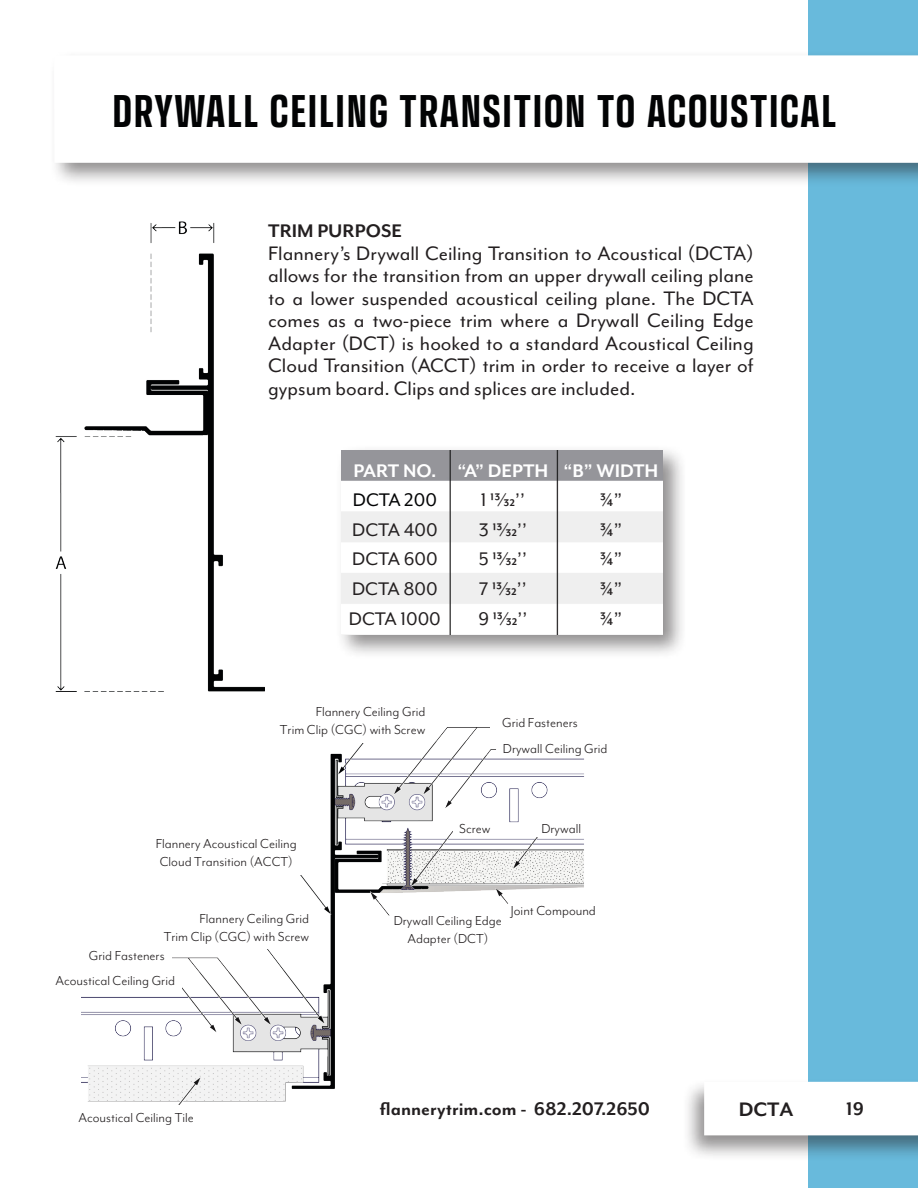
<style>
.page{position:relative;width:918px;height:1188px;background:#fff}
.page>*{position:absolute;margin:0;border:0;box-sizing:border-box;transform-origin:0 0}
.t1{font:700 condensed 45px "Transducer";letter-spacing:.04em;color:#020304}
.t2{font:22.5px/22.5px "Mr Eaves Mod OT";color:#231f20;text-align:justify}
.t3{font:700 22.5px "Mr Eaves Mod OT";color:#231f20}
.t4{font:21px "Mr Eaves Mod OT";color:#231f20}
.t5{font:700 21px "Mr Eaves Mod OT";color:#231f20}
.t6{font:700 21px "Mr Eaves Mod OT";color:#fff}
.t7{font:21px "Mr Eaves Mod OT";color:#020304}
.t8{font:15px/18px "Mr Eaves Mod OT";color:#231f20}
</style>
<div class="page">
<div style="left:808px;top:0;width:110px;height:1188px;background:#68badc"></div>
<div style="left:682px;top:1078px;width:236px;height:84px;background:#231f20;opacity:.5"></div>
<div style="left:704px;top:1081px;width:214px;height:54px;background:#fff"></div>
<div style="left:48px;top:50px;width:870px;height:138px;background:#231f20;opacity:.5"></div>
<div style="left:54px;top:55px;width:864px;height:108px;background:#fff"></div>
<img style="left:56px;top:221px;width:208px;height:470px">
<img style="left:81px;top:727px;width:503px;height:378px">
<div style="left:335px;top:445px;width:353px;height:215px;background:#231f20;opacity:.5"></div>
<img style="left:341px;top:450px;width:322px;height:185px">
<div style="left:263px;top:694px;width:162px;height:48px;background:#fff"></div>
<div style="left:490px;top:708px;width:99px;height:27px;background:#fff"></div>
<div style="left:498px;top:736px;width:110px;height:21px;background:#fff"></div>
<div style="left:151px;top:827px;width:150px;height:48px;background:#fff"></div>
<div style="left:151px;top:901px;width:158px;height:48px;background:#fff"></div>
<div style="left:511px;top:901px;width:119px;height:16px;background:#fff"></div>
<div style="left:82px;top:942px;width:90px;height:23px;background:#fff"></div>
<div style="left:56px;top:967px;width:126px;height:23px;background:#fff"></div>
<div style="left:393px;top:911px;width:110px;height:34px;background:#fff"></div>
<div style="left:536px;top:816px;width:45px;height:21px;background:#fff"></div>
<div style="left:453px;top:816px;width:37px;height:21px;background:#fff"></div>
<div style="left:393px;top:901px;width:55px;height:15px;background:#fff"></div>
<div style="left:347px;top:921px;width:47px;height:28px;background:#fff"></div>
<h1 class="t1" style="left:112px;top:80px;width:725px">DRYWALL CEILING TRANSITION TO ACOUSTICAL</h1>
<p class="t5" style="left:268px;top:219px;width:135px">TRIM PURPOSE</p>
<p class="t2" style="left:268px;top:242px;width:487px">Flannery’s Drywall Ceiling Transition to Acoustical (DCTA) allows for the transition from an upper drywall ceiling plane to a lower suspended acoustical ceiling plane. The DCTA comes as a two-piece trim where a Drywall Ceiling Edge Adapter (DCT) is hooked to a standard Acoustical Ceiling Cloud Transition (ACCT) trim in order to receive a layer of gypsum board. Clips and splices are included.</p>
<p class="t6" style="left:353px;top:458px;width:306px">PART NO. “A” DEPTH “B” WIDTH</p>
<p class="t7" style="left:353px;top:488px;width:86px">DCTA 200</p>
<p class="t4" style="left:481px;top:488px;width:46px">1 13/32’’</p>
<p class="t4" style="left:600px;top:488px;width:24px">¾”</p>
<p class="t4" style="left:352px;top:518px;width:87px">DCTA 400</p>
<p class="t4" style="left:479px;top:518px;width:50px">3 13/32’’</p>
<p class="t4" style="left:600px;top:518px;width:24px">¾”</p>
<p class="t4" style="left:352px;top:548px;width:87px">DCTA 600</p>
<p class="t4" style="left:479px;top:548px;width:50px">5 13/32’’</p>
<p class="t4" style="left:600px;top:548px;width:24px">¾”</p>
<p class="t4" style="left:352px;top:577px;width:87px">DCTA 800</p>
<p class="t4" style="left:479px;top:577px;width:49px">7 13/32’’</p>
<p class="t4" style="left:599px;top:577px;width:24px">¾”</p>
<p class="t4" style="left:349px;top:607px;width:93px">DCTA 1000</p>
<p class="t4" style="left:478px;top:607px;width:51px">9 13/32’’</p>
<p class="t4" style="left:599px;top:607px;width:24px">¾”</p>
<p class="t8" style="left:280px;top:702px;width:147px;text-align:right">Flannery Ceiling Grid<br>Trim Clip (CGC) with Screw</p>
<p class="t8" style="left:502px;top:710px;width:107px;line-height:25.5px">Grid Fasteners<br>Drywall Ceiling Grid</p>
<p class="t8" style="left:156px;top:835px;width:142px">Flannery Acoustical Ceiling<br>Cloud Transition (ACCT)</p>
<p class="t8" style="left:164px;top:909px;width:147px;text-align:right">Flannery Ceiling Grid<br>Trim Clip (CGC) with Screw</p>
<p class="t8" style="left:56px;top:943px;width:121px;line-height:24.8px;text-indent:33px">Grid Fasteners<br>Acoustical Ceiling Grid</p>
<p class="t8" style="left:79px;top:1109px;width:117px">Acoustical Ceiling Tile</p>
<p class="t8" style="left:459px;top:820px;width:33px">Screw</p>
<p class="t8" style="left:541px;top:820px;width:41px">Drywall</p>
<p class="t8" style="left:394px;top:912px;width:110px;text-align:center">Drywall Ceiling Edge<br>Adapter (DCT)</p>
<p class="t8" style="left:511px;top:902px;width:86px">Joint Compound</p>
<p class="t5" style="left:380px;top:1097px;width:272px">flannerytrim.com - 682.207.2650</p>
<p class="t5" style="left:846px;top:1097px;width:19px">19</p>
<p class="t3" style="left:739px;top:1097px;width:56px">DCTA</p>
</div>
